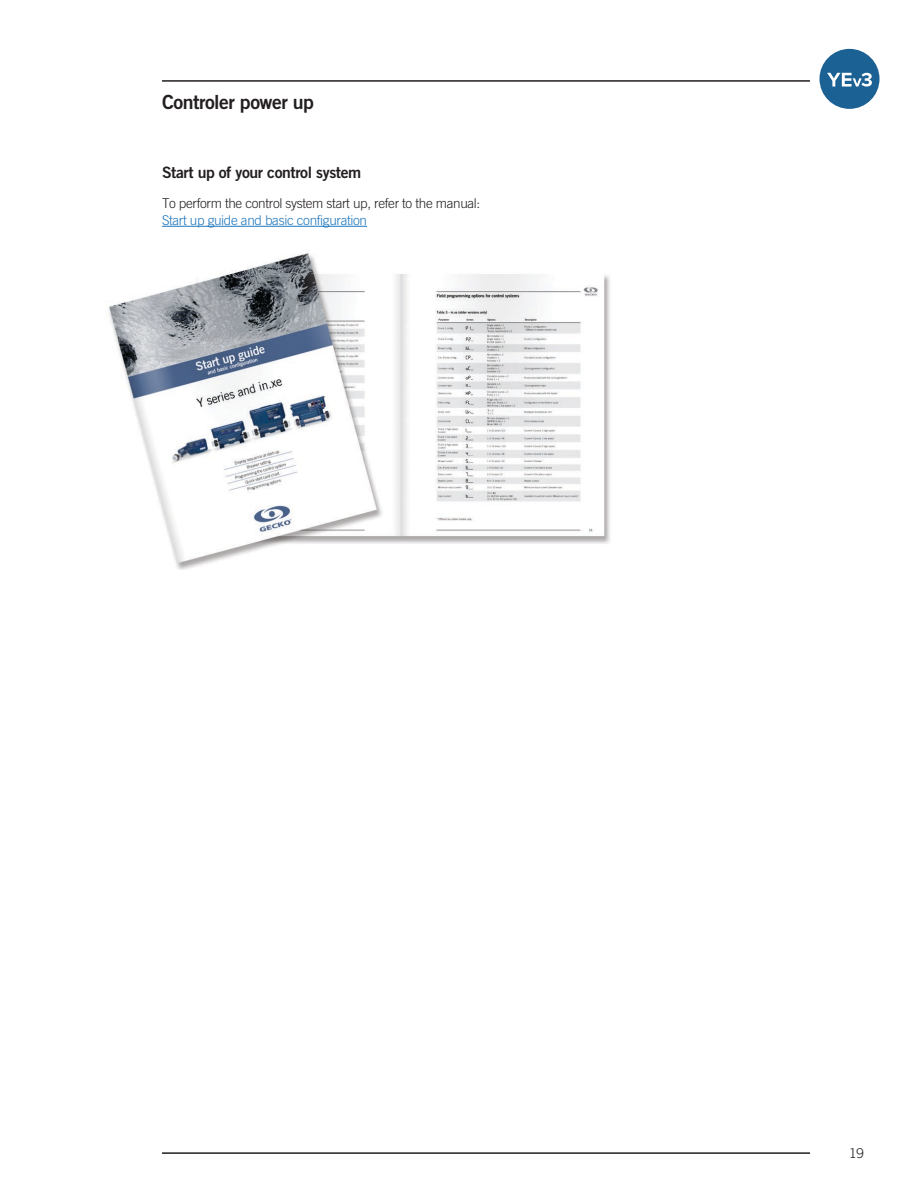
<style>
.page{position:relative;width:918px;height:1188px;background:#fff}
.page>*{position:absolute;margin:0;border:0;box-sizing:border-box;transform-origin:0 0}
.t1{font:19.5px "Trade Gothic LT Std Bd 2";letter-spacing:-.025em;color:#231f20}
.t2{font:15.75px "Trade Gothic LT Std Bd 2";letter-spacing:-.025em;color:#231f20}
.t3{font:300 13.5px "Trade Gothic LT Std";letter-spacing:-.025em;color:#231f20}
.t4{font:300 13.5px "Trade Gothic LT Std";letter-spacing:-.025em;color:#1d76bc}
</style>
<div class="page">
<hr style="left:162px;top:1152px;width:648px;height:2px;background:#231f20">
<hr style="left:162px;top:80px;width:648px;height:2px;background:#231f20">
<div style="left:819px;top:49px;width:61px;height:60px;background:#1b6194;border-radius:50%"></div>
<svg style="left:827px;top:73px;width:45px;height:14px"></svg>
<img style="left:108px;top:253px;width:502px;height:317px">
<hr style="left:162px;top:226px;width:205px;height:1px;background:#1d76bc">
<h1 class="t1" style="left:162px;top:90px;width:154px">Controler power up</h1>
<p class="t2" style="left:162px;top:163px;width:201px">Start up of your control system</p>
<p class="t3" style="left:162px;top:196px;width:320px">To perform the control system start up, refer to the manual:</p>
<p class="t4" style="left:162px;top:212px;width:207px">Start up guide and basic configuration</p>
<p class="t3" style="left:849px;top:1145px;width:16px">19</p>
</div>
